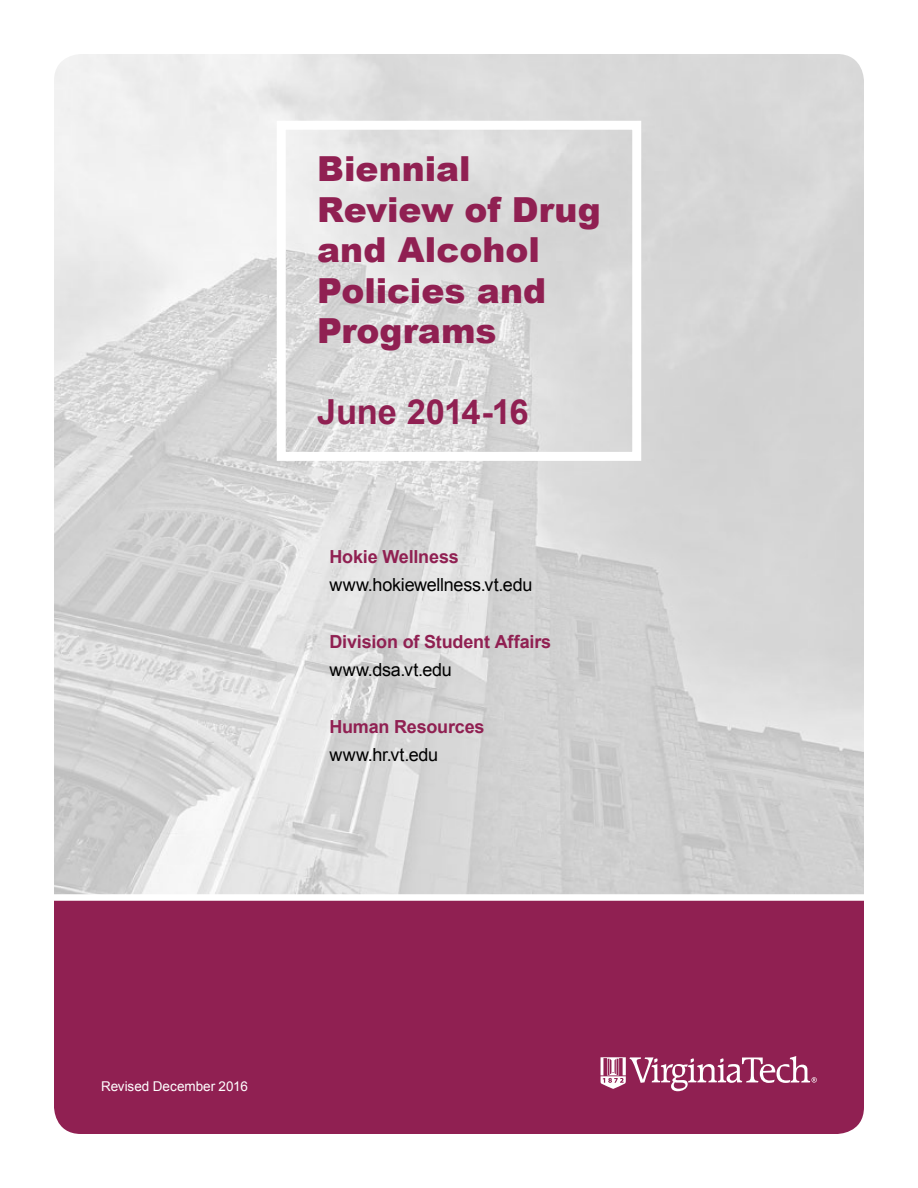
<style>
.page{position:relative;width:918px;height:1188px;background:#fff}
.page>*{position:absolute;margin:0;border:0;box-sizing:border-box;transform-origin:0 0}
.t1{font:900 34.5px/40.5px "Arial";color:#902052}
.t2{font:700 34.5px "Arial";letter-spacing:-.01em;color:#902052}
.t3{font:700 18px "Arial";letter-spacing:-.01em;color:#902052}
.t4{font:18px "Arial";letter-spacing:-.015em;color:#000}
.t5{font:13.5px "Arial";color:#fff}
</style>
<div class="page">
<img style="left:54px;top:54px;width:810px;height:840px">
<div style="left:277px;top:121px;width:364px;height:340px;border:9px solid #fff"></div>
<div style="left:54px;top:901px;width:810px;height:233px;background:#902052"></div>
<svg style="left:601px;top:1056px;width:216px;height:35px"></svg>
<h1 class="t1" style="left:317px;top:148px;width:285px">Biennial<br>Review of Drug and Alcohol<br>Policies and<br>Programs</h1>
<h1 class="t2" style="left:317px;top:389px;width:213px">June 2014-16</h1>
<p class="t3" style="left:329px;top:545px;width:131px">Hokie Wellness</p>
<p class="t4" style="left:329px;top:573px;width:204px">www.hokiewellness.vt.edu</p>
<p class="t3" style="left:329px;top:630px;width:223px">Division of Student Affairs</p>
<p class="t4" style="left:329px;top:658px;width:124px">www.dsa.vt.edu</p>
<p class="t3" style="left:329px;top:715px;width:157px">Human Resources</p>
<p class="t4" style="left:329px;top:743px;width:110px">www.hr.vt.edu</p>
<p class="t5" style="left:101px;top:1078px;width:148px">Revised December 2016</p>
</div>
